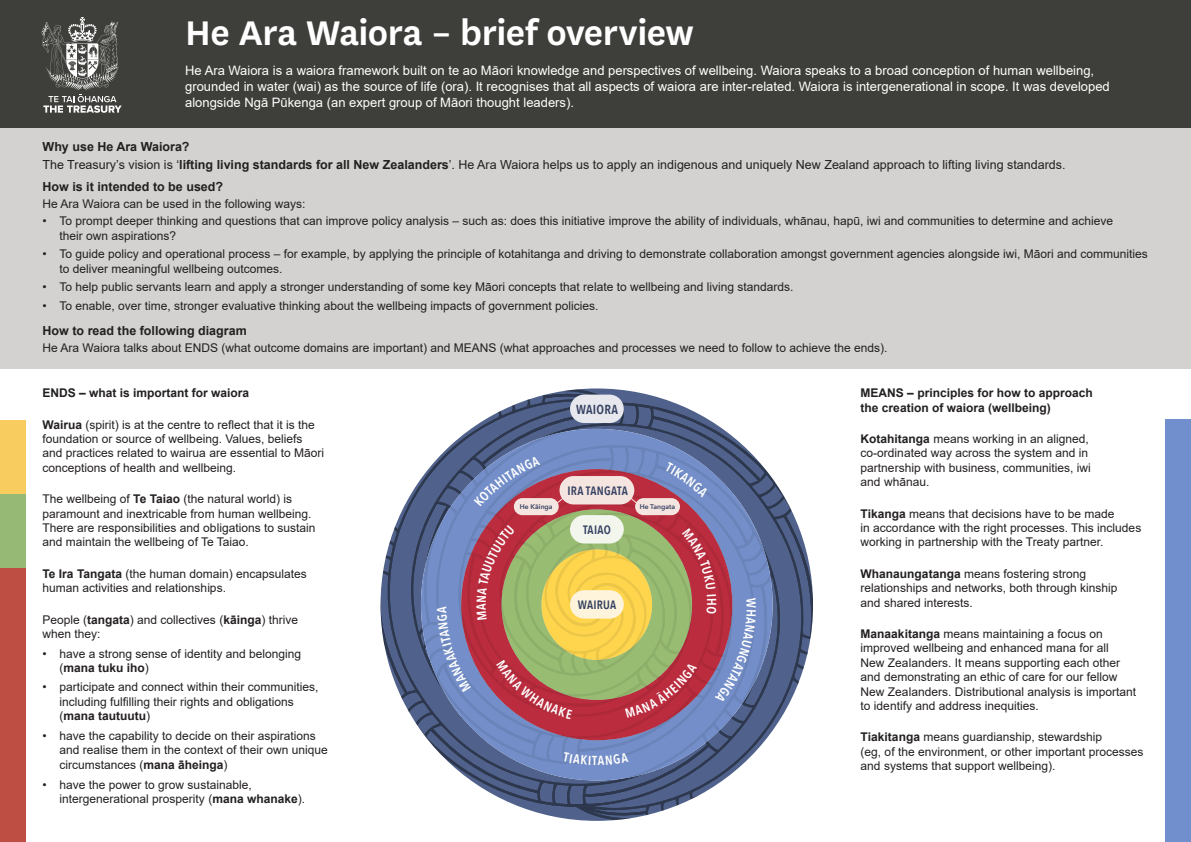
<style>
.page{position:relative;width:1191px;height:842px;background:#fff}
.page>*{position:absolute;margin:0;border:0;box-sizing:border-box;transform-origin:0 0}
.Heading_1{font:600 40px "National";letter-spacing:-.01em;color:#fff}
.Heading_2{font:13px/16px "Arial";color:#fff}
.t1{font:600 13px "Avenir Next Condensed";letter-spacing:.025em;color:#334060}
.t2{font:600 13px "Avenir Next Condensed";color:#fff}
.t3{font:12.5px "Arial";color:#231f20}
.Heading_3{font:700 12.5px "Arial";color:#231f20}
.t4{font:600 12.1px "Avenir Next Condensed";letter-spacing:.025em;color:#334060}
.t5{font:12px/14.4px "Arial";color:#231f20}
.t6{font:700 12px/14.4px "Arial";color:#231f20}
.t7{font:8px "Arial";color:#354260}
.t8{font:600 6.9px "Avenir Next";color:#334060}
.s1{font-weight:700}
</style>
<div class="page">
<div style="left:0;top:0;width:1191px;height:130px;background:#3e3f3a"></div>
<div style="left:0;top:492px;width:26px;height:78px;background:#96b975"></div>
<div style="left:0;top:128px;width:1191px;height:241px;background:#d3d2d0"></div>
<div style="left:0;top:420px;width:26px;height:74px;background:#f8cc5f"></div>
<div style="left:1165px;top:420px;width:26px;height:422px;background:#718fcd"></div>
<svg style="left:42px;top:17px;width:80px;height:96px"></svg>
<div style="left:0;top:568px;width:26px;height:274px;background:#be4e43"></div>
<svg style="left:380px;top:393px;width:433px;height:423px"></svg>
<p class="Heading_1" style="left:185px;top:5px;width:510px">He Ara Waiora – brief overview</p>
<p class="Heading_2" style="left:185px;top:62px;width:926px">He Ara Waiora is a waiora framework built on te ao Māori knowledge and perspectives of wellbeing. Waiora speaks to a broad conception of human wellbeing, grounded in water (wai) as the source of life (ora). It recognises that all aspects of waiora are inter-related. Waiora is intergenerational in scope. It was developed alongside Ngā Pūkenga (an expert group of Māori thought leaders).</p>
<p class="Heading_3" style="left:43px;top:138px;width:149px">Why use He Ara Waiora?</p>
<p class="t3" style="left:43px;top:156px;width:1024px">The Treasury’s vision is ‘<span class="s1">lifting living standards for all New Zealanders</span>’. He Ara Waiora helps us to apply an indigenous and uniquely New Zealand approach to lifting living standards.</p>
<p class="Heading_3" style="left:43px;top:178px;width:182px">How is it intended to be used?</p>
<p class="t5" style="left:43px;top:197px;width:265px">He Ara Waiora can be used in the following ways:</p>
<p class="t5" style="left:60px;top:214px;width:1055px;text-indent:-17px">• To prompt deeper thinking and questions that can improve policy analysis – such as: does this initiative improve the ability of individuals, whānau, hapū, iwi and communities to determine and achieve their own aspirations?</p>
<p class="t5" style="left:60px;top:247px;width:1089px;text-indent:-17px">• To guide policy and operational process – for example, by applying the principle of kotahitanga and driving to demonstrate collaboration amongst government agencies alongside iwi, Māori and communities to deliver meaningful wellbeing outcomes.</p>
<p class="t5" style="left:43px;top:280px;width:752px">• To help public servants learn and apply a stronger understanding of some key Māori concepts that relate to wellbeing and living standards.</p>
<p class="t5" style="left:43px;top:299px;width:557px">• To enable, over time, stronger evaluative thinking about the wellbeing impacts of government policies.</p>
<p class="Heading_3" style="left:43px;top:322px;width:206px">How to read the following diagram</p>
<p class="t5" style="left:43px;top:341px;width:846px">He Ara Waiora talks about ENDS (what outcome domains are important) and MEANS (what approaches and processes we need to follow to achieve the ends).</p>
<p class="t6" style="left:43px;top:386px;width:208px">ENDS – what is important for waiora</p>
<p class="t5" style="left:43px;top:417px;width:283px"><span class="s1">Wairua</span> (spirit) is at the centre to reflect that it is the foundation or source of wellbeing. Values, beliefs and practices related to wairua are essential to Māori conceptions of health and wellbeing.</p>
<p class="t5" style="left:43px;top:492px;width:274px">The wellbeing of <span class="s1">Te Taiao</span> (the natural world) is paramount and inextricable from human wellbeing.<br>There are responsibilities and obligations to sustain and maintain the wellbeing of Te Taiao.</p>
<p class="t5" style="left:43px;top:566px;width:266px"><span class="s1">Te Ira Tangata</span> (the human domain) encapsulates human activities and relationships.</p>
<p class="t5" style="left:43px;top:612px;width:257px">People (<span class="s1">tangata</span>) and collectives (<span class="s1">kāinga</span>) thrive when they:</p>
<p class="t5" style="left:60px;top:646px;width:243px;text-indent:-17px">• have a strong sense of identity and belonging (<span class="s1">mana tuku iho</span>)</p>
<p class="t5" style="left:60px;top:680px;width:260px;text-indent:-17px">• participate and connect within their communities, including fulfilling their rights and obligations (<span class="s1">mana tautuutu</span>)</p>
<p class="t5" style="left:60px;top:728px;width:270px;text-indent:-17px">• have the capability to decide on their aspirations and realise them in the context of their own unique circumstances (<span class="s1">mana āheinga</span>)</p>
<p class="t5" style="left:60px;top:777px;width:247px;text-indent:-17px">• have the power to grow sustainable, intergenerational prosperity (<span class="s1">mana whanake</span>).</p>
<p class="t6" style="left:860px;top:386px;width:234px">MEANS – principles for how to approach the creation of waiora (wellbeing)</p>
<p class="t5" style="left:860px;top:431px;width:232px"><span class="s1">Kotahitanga</span> means working in an aligned, co-ordinated way across the system and in partnership with business, communities, iwi and whānau.</p>
<p class="t5" style="left:860px;top:506px;width:282px"><span class="s1">Tikanga</span> means that decisions have to be made<br>in accordance with the right processes. This includes working in partnership with the Treaty partner.</p>
<p class="t5" style="left:860px;top:566px;width:258px"><span class="s1">Whanaungatanga</span> means fostering strong relationships and networks, both through kinship and shared interests.</p>
<p class="t5" style="left:860px;top:626px;width:277px"><span class="s1">Manaakitanga</span> means maintaining a focus on improved wellbeing and enhanced mana for all<br>New Zealanders. It means supporting each other and demonstrating an ethic of care for our fellow New Zealanders. Distributional analysis is important to identify and address inequities.</p>
<p class="t5" style="left:860px;top:730px;width:284px"><span class="s1">Tiakitanga</span> means guardianship, stewardship<br>(eg, of the environment, or other important processes and systems that support wellbeing).</p>
<p class="t1" style="left:576px;top:398px;width:43px">WAIORA</p>
<p class="t4" style="left:567px;top:480px;width:62px">IRA TANGATA</p>
<p class="t8" style="left:520px;top:501px;width:34px">He Kainga</p>
<p class="t8" style="left:640px;top:501px;width:37px">He Tangata</p>
<p class="t7" style="left:535px;top:499px;width:4px">-</p>
<p class="t4" style="left:583px;top:519px;width:29px">TAIAO</p>
<p class="t2" style="left:723px;top:598px;width:9px;rotate:90deg">H</p>
<p class="t4" style="left:578px;top:594px;width:40px">WAIRUA</p>
<p class="t2" style="left:592px;top:749px;width:6px">T</p>
</div>
